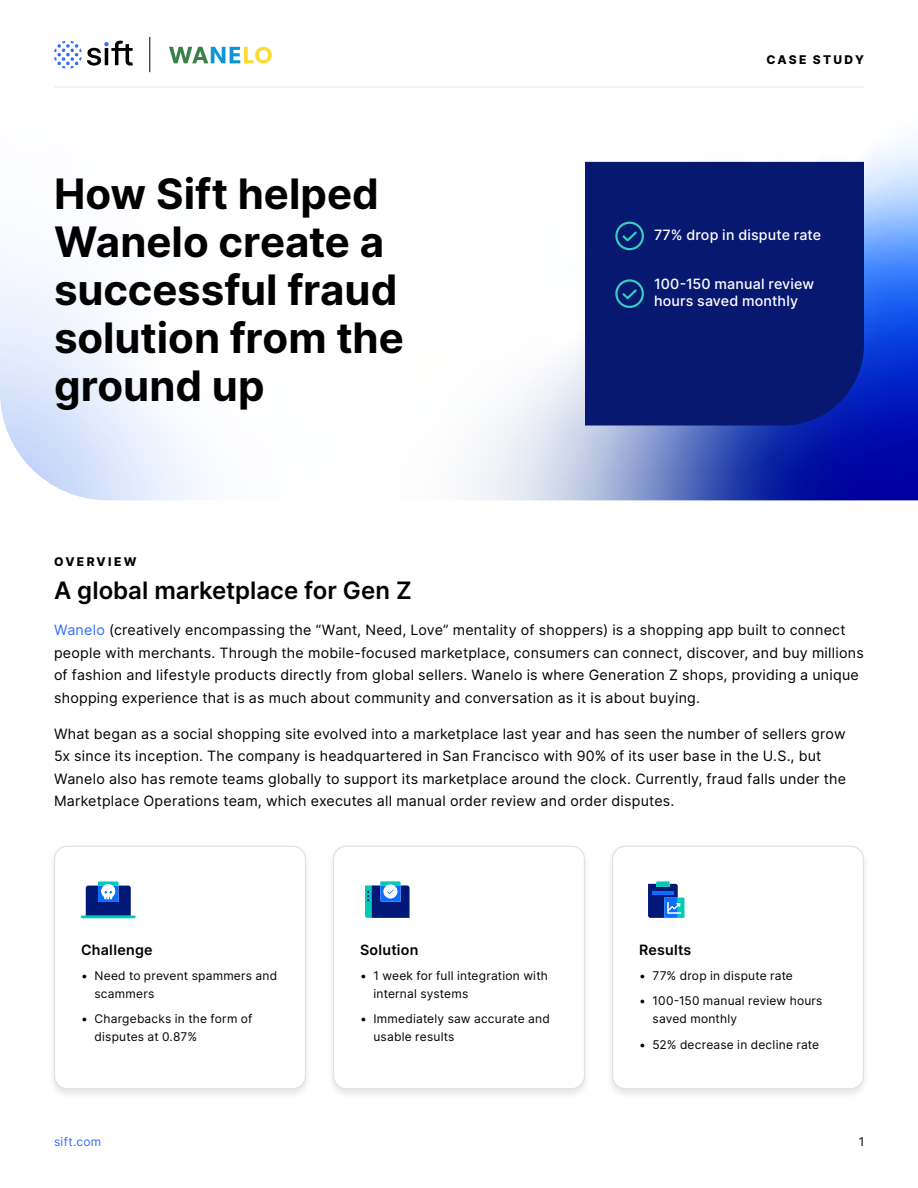
<style>
.page{position:relative;width:918px;height:1188px;background:#fff}
.page>*{position:absolute;margin:0;border:0;box-sizing:border-box;transform-origin:0 0}
.t1{font:700 42px/48px "Inter";color:#000}
.t2{font:600 24px "Inter";color:#000}
.t3{font:14.25px/22.5px "Inter";letter-spacing:.015em;color:#000}
.t4{font:500 14.25px/17.1px "Inter";letter-spacing:.01em;color:#fff}
.t5{font:600 14.25px "Inter";letter-spacing:.02em;color:#000}
.t6{font:12px/18px "Inter";letter-spacing:.015em;color:#000}
.t7{font:800 12px "Inter";letter-spacing:.185em;color:#000}
.t8{font:12px "Inter";letter-spacing:.025em;color:#316cff}
.s1{color:#316cff}
</style>
<div class="page">
<svg style="left:0;top:36px;width:918px;height:464px"></svg>
<svg style="left:54px;top:41px;width:79px;height:27px"></svg>
<svg style="left:169px;top:47px;width:103px;height:16px"></svg>
<hr style="left:54px;top:87px;width:810px;height:1px;background:#ebebeb">
<hr style="left:149px;top:37px;width:1px;height:35px;background:#000">
<div style="left:585px;top:162px;width:279px;height:264px;background:#071871"></div>
<svg style="left:620px;top:230px;width:19px;height:13px"></svg>
<div style="left:615px;top:222px;width:29px;height:28px;border:2px solid #36ccbe;border-radius:50%"></div>
<svg style="left:620px;top:287px;width:19px;height:14px"></svg>
<div style="left:615px;top:279px;width:29px;height:29px;border:2px solid #36ccbe;border-radius:50%"></div>
<div style="left:48px;top:844px;width:264px;height:255px;background:#000;opacity:.1"></div>
<div style="left:55px;top:846px;width:250px;height:243px;background:#fff;border-radius:13px"></div>
<div style="left:54px;top:846px;width:252px;height:243px;border:1px solid #e0e0e0;border-radius:13px"></div>
<svg style="left:81px;top:882px;width:55px;height:36px"></svg>
<div style="left:327px;top:844px;width:264px;height:255px;background:#000;opacity:.1"></div>
<div style="left:334px;top:846px;width:250px;height:243px;background:#fff;border-radius:13px"></div>
<div style="left:333px;top:846px;width:252px;height:243px;border:1px solid #e0e0e0;border-radius:13px"></div>
<svg style="left:365px;top:881px;width:45px;height:37px;background:#3269a9"></svg>
<div style="left:606px;top:844px;width:264px;height:255px;background:#000;opacity:.1"></div>
<div style="left:613px;top:846px;width:250px;height:243px;background:#fff;border-radius:13px"></div>
<div style="left:612px;top:846px;width:252px;height:243px;border:1px solid #e0e0e0;border-radius:13px"></div>
<svg style="left:648px;top:881px;width:36px;height:37px"></svg>
<h1 class="t1" style="left:54px;top:168px;width:351px">How Sift helped<br>Wanelo create a successful fraud solution from the ground up</h1>
<p class="t7" style="left:767px;top:50px;width:99px">CASE STUDY</p>
<p class="t4" style="left:654px;top:226px;width:169px">77% drop in dispute rate</p>
<p class="t4" style="left:654px;top:275px;width:162px">100-150 manual review hours saved monthly</p>
<p class="t7" style="left:54px;top:553px;width:84px">OVERVIEW</p>
<h2 class="t2" style="left:54px;top:572px;width:359px">A global marketplace for Gen Z</h2>
<p class="t3" style="left:54px;top:618px;width:811px"><span class="s1">Wanelo</span> (creatively encompassing the “Want, Need, Love” mentality of shoppers) is a shopping app built to connect people with merchants. Through the mobile-focused marketplace, consumers can connect, discover, and buy millions of fashion and lifestyle products directly from global sellers. Wanelo is where Generation Z shops, providing a unique shopping experience that is as much about community and conversation as it is about buying.</p>
<p class="t3" style="left:54px;top:722px;width:793px">What began as a social shopping site evolved into a marketplace last year and has seen the number of sellers grow 5x since its inception. The company is headquartered in San Francisco with 90% of its user base in the U.S., but Wanelo also has remote teams globally to support its marketplace around the clock. Currently, fraud falls under the Marketplace Operations team, which executes all manual order review and order disputes.</p>
<p class="t5" style="left:81px;top:940px;width:73px">Challenge</p>
<p class="t6" style="left:94px;top:967px;width:184px;text-indent:-14px">• Need to prevent spammers and scammers</p>
<p class="t6" style="left:94px;top:1010px;width:159px;text-indent:-14px">• Chargebacks in the form of disputes at 0.87%</p>
<p class="t5" style="left:360px;top:940px;width:60px">Solution</p>
<p class="t6" style="left:374px;top:967px;width:176px;text-indent:-14px">• 1 week for full integration with internal systems</p>
<p class="t6" style="left:374px;top:1010px;width:178px;text-indent:-14px">• Immediately saw accurate and usable results</p>
<p class="t5" style="left:639px;top:940px;width:54px">Results</p>
<p class="t6" style="left:639px;top:967px;width:155px">• 77% drop in dispute rate</p>
<p class="t6" style="left:652px;top:992px;width:172px;text-indent:-14px">• 100-150 manual review hours saved monthly</p>
<p class="t6" style="left:639px;top:1035px;width:182px">• 52% decrease in decline rate</p>
<p class="t8" style="left:54px;top:1133px;width:49px">sift.com</p>
<p class="t6" style="left:859px;top:1132px;width:7px">1</p>
</div>
